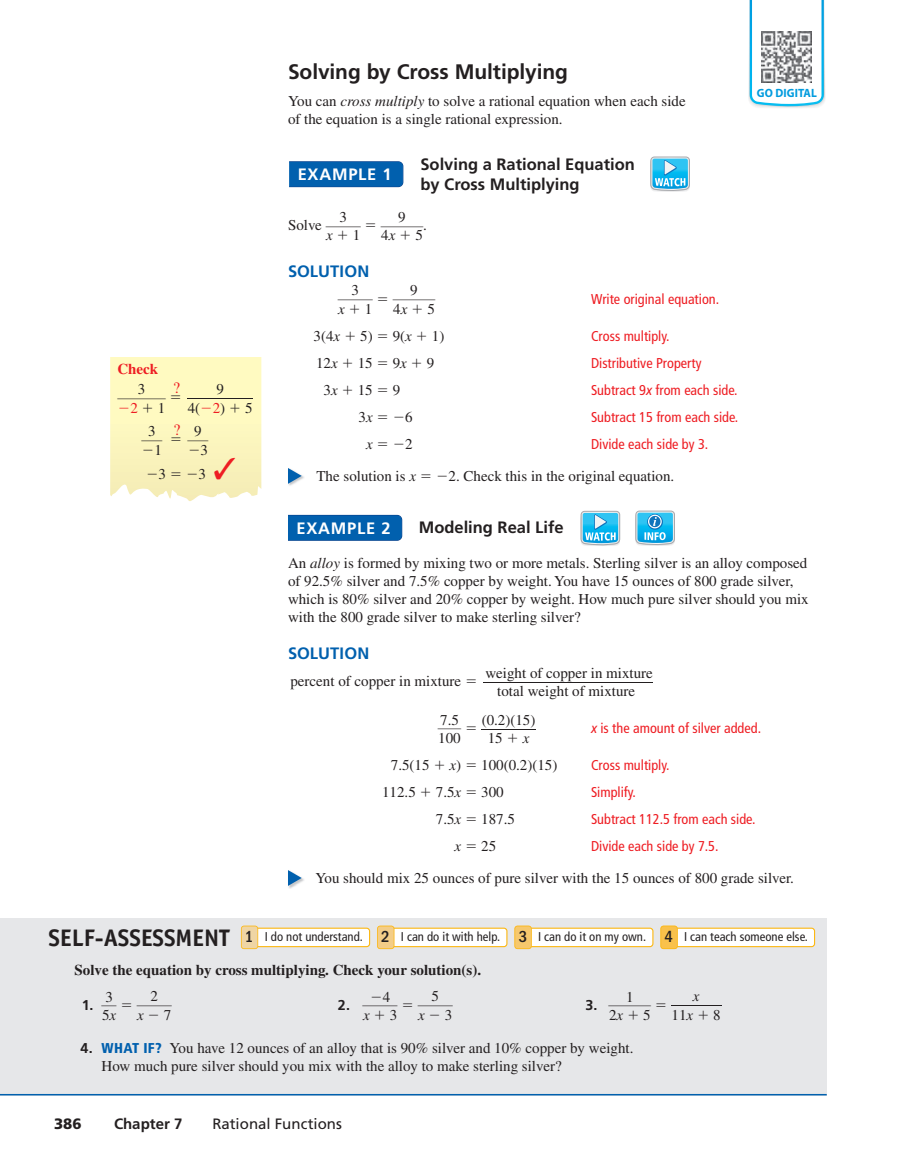
<style>
.page{position:relative;width:918px;height:1175px;background:#fff}
.page>*{position:absolute;margin:0;border:0;box-sizing:border-box;transform-origin:0 0}
.t1{font:700 21px "Frutiger LT Std";letter-spacing:-.005em;color:#231f20}
.t2{font:700 16.5px/19.5px "Frutiger LT Std";color:#231f20}
.t3{font:700 16.5px "Frutiger LT Std";letter-spacing:.045em;color:#fff}
.t4{font:700 16.5px "Frutiger LT Std";letter-spacing:.005em;color:#0160ae}
.t5{font:15.75px "Times LT Std";color:#ee1d23}
.t6{font:15px/18.5px "Times LT Std";color:#231f20}
.t7{font:700 15px "Times LT Std";color:#231f20}
.t8{font:15px "Frutiger LT Std";color:#231f20}
.t9{font:italic 15px/18.5px "Times LT Std";color:#231f20}
.t10{font:700 15px "Frutiger LT Std";color:#231f20}
.t11{font:700 15px "Times LT Std";color:#ee1d23}
.t12{font:900 15px "Frutiger LT Std";color:#231f20}
.t13{font:15px "Times LT Std";color:#ee1d23}
.t14{font:condensed 14.25px "Frutiger LT Std";color:#ee1d23}
.t15{font:700 14.25px "Frutiger LT Std";color:#231f20}
.t16{font:condensed 12.75px "Frutiger LT Std";color:#231f20}
.t17{font:700 12px "Myriad Pro";letter-spacing:.01em;color:#009bde;scale:.95 1}
.s1{color:#ee1d23}
.s2{font-style:italic}
.s3{font-style:italic;font-stretch:normal}
.s4{font-family:"Officina Sans Std";font-weight:700;font-stretch:normal;font-size:24px}
.s5{font-family:"ITC Franklin Gothic Std";font-weight:500;font-size:16.5px}
.s6{font-style:normal}
.s7{font-family:"Frutiger LT Std";font-weight:700;font-size:14.25px}
.s8{font-family:"Frutiger LT Std";font-weight:900;font-stretch:condensed;font-size:14.25px;color:#0160ae}
</style>
<div class="page">
<svg style="left:289px;top:161px;width:115px;height:27px;background:#0d66b0"></svg>
<img style="left:288px;top:475px;width:16px;height:11px">
<svg style="left:288px;top:468px;width:14px;height:16px"></svg>
<svg style="left:288px;top:515px;width:114px;height:26px;background:#0360ad"></svg>
<img style="left:288px;top:878px;width:16px;height:10px">
<svg style="left:288px;top:870px;width:14px;height:16px"></svg>
<svg style="left:651px;top:157px;width:39px;height:35px"></svg>
<svg style="left:581px;top:511px;width:39px;height:35px"></svg>
<svg style="left:636px;top:511px;width:39px;height:35px"></svg>
<svg style="left:748px;top:0;width:77px;height:108px"></svg>
<img style="left:761px;top:32px;width:51px;height:50px">
<div style="left:0;top:918px;width:827px;height:177px;background:#e6e7e9"></div>
<hr style="left:0;top:1094px;width:827px;height:1px;background:#0160ae">
<svg style="left:660px;top:925px;width:155px;height:24px;background:#f9edd2"></svg>
<svg style="left:241px;top:925px;width:129px;height:24px;background:#f8eed8"></svg>
<svg style="left:377px;top:925px;width:130px;height:24px;background:#f9edd5"></svg>
<svg style="left:514px;top:925px;width:139px;height:24px;background:#f9edd3"></svg>
<svg style="left:110px;top:357px;width:151px;height:144px;background:#fcf6c1"></svg>
<p class="t11" style="left:117px;top:363px;width:42px">Check</p>
<p class="t6" style="left:138px;top:381px;width:9px">3</p>
<p class="t13" style="left:118px;top:402px;width:21px">−2</p>
<p class="t6" style="left:158px;top:400px;width:9px">1</p>
<p class="t5" style="left:173px;top:382px;width:8px">?</p>
<p class="t6" style="left:188px;top:381px;width:39px;text-align:right">9<br>4(<span class="s1">−2</span>)</p>
<p class="t6" style="left:142px;top:423px;width:21px;text-align:center">3 −1</p>
<p class="t5" style="left:173px;top:424px;width:8px">?</p>
<p class="t6" style="left:188px;top:423px;width:21px;text-align:center">9 −3</p>
<p class="t6" style="left:146px;top:466px;width:21px">−3</p>
<p class="t6" style="left:186px;top:466px;width:52px">−3 <span class="s1">✓</span></p>
<p class="t6" style="left:245px;top:400px;width:9px">5</p>
<h1 class="t1" style="left:288px;top:63px;width:281px">Solving by Cross Multiplying</h1>
<p class="t6" style="left:288px;top:93px;width:399px;line-height:18px">You can <span class="s2">cross multiply</span> to solve a rational equation when each side of the equation is a single rational expression.</p>
<p class="t3" style="left:298px;top:168px;width:95px">EXAMPLE 1</p>
<p class="t2" style="left:420px;top:156px;width:216px">Solving a Rational Equation by Cross Multiplying</p>
<p class="t6" style="left:288px;top:217px;width:35px">Solve</p>
<p class="t6" style="left:398px;top:209px;width:9px">9</p>
<p class="t6" style="left:339px;top:209px;width:9px">3</p>
<p class="t6" style="left:423px;top:217px;width:5px">.</p>
<p class="t6" style="left:381px;top:227px;width:16px">4<span class="s2">x</span></p>
<p class="t6" style="left:415px;top:227px;width:9px">5</p>
<p class="t9" style="left:326px;top:227px;width:8px">x</p>
<p class="t6" style="left:353px;top:227px;width:9px">1</p>
<p class="t4" style="left:288px;top:264px;width:83px">SOLUTION</p>
<p class="t6" style="left:351px;top:283px;width:9px">3</p>
<p class="t9" style="left:338px;top:301px;width:8px">x</p>
<p class="t6" style="left:365px;top:301px;width:9px">1</p>
<p class="t6" style="left:410px;top:283px;width:9px">9</p>
<p class="t6" style="left:393px;top:301px;width:16px">4<span class="s2">x</span></p>
<p class="t6" style="left:427px;top:301px;width:9px">5</p>
<p class="t14" style="left:591px;top:293px;width:130px">Write original equation.</p>
<p class="t17" style="left:757px;top:86px;width:65px">GO DIGITAL</p>
<p class="t6" style="left:314px;top:328px;width:28px">3(4<span class="s2">x</span></p>
<p class="t6" style="left:360px;top:328px;width:53px">5) 9(<span class="s2">x</span></p>
<p class="t6" style="left:432px;top:328px;width:14px">1)</p>
<p class="t14" style="left:591px;top:330px;width:80px">Cross multiply.</p>
<p class="t6" style="left:316px;top:355px;width:23px">12<span class="s2">x</span></p>
<p class="t6" style="left:358px;top:355px;width:16px">15</p>
<p class="t6" style="left:393px;top:355px;width:16px">9<span class="s2">x</span></p>
<p class="t6" style="left:427px;top:355px;width:9px">9</p>
<p class="t14" style="left:591px;top:357px;width:112px">Distributive Property</p>
<p class="t6" style="left:324px;top:382px;width:16px">3<span class="s2">x</span></p>
<p class="t6" style="left:358px;top:382px;width:16px">15</p>
<p class="t6" style="left:393px;top:382px;width:9px">9</p>
<p class="t14" style="left:591px;top:384px;width:148px">Subtract 9<span class="s3">x</span> from each side.</p>
<p class="t6" style="left:359px;top:409px;width:16px">3<span class="s2">x</span></p>
<p class="t6" style="left:393px;top:409px;width:21px">−6</p>
<p class="t14" style="left:591px;top:411px;width:149px">Subtract 15 from each side.</p>
<p class="t9" style="left:366px;top:436px;width:8px">x</p>
<p class="t6" style="left:393px;top:436px;width:21px">−2</p>
<p class="t14" style="left:591px;top:438px;width:119px">Divide each side by 3.</p>
<p class="t6" style="left:316px;top:468px;width:101px">The solution is <span class="s2">x</span></p>
<p class="t6" style="left:436px;top:468px;width:240px">−2. Check this in the original equation.</p>
<p class="t3" style="left:297px;top:521px;width:95px">EXAMPLE 2</p>
<p class="t2" style="left:419px;top:519px;width:146px">Modeling Real Life</p>
<p class="t6" style="left:288px;top:555px;width:522px;line-height:18px">An <span class="s2">alloy</span> is formed by mixing two or more metals. Sterling silver is an alloy composed of 92.5% silver and 7.5% copper by weight. You have 15 ounces of 800 grade silver, which is 80% silver and 20% copper by weight. How much pure silver should you mix with the 800 grade silver to make sterling silver?</p>
<p class="t4" style="left:288px;top:647px;width:83px">SOLUTION</p>
<p class="t6" style="left:290px;top:673px;width:172px">percent of copper in mixture</p>
<p class="t6" style="left:485px;top:665px;width:169px;text-align:center">weight of copper in mixture total weight of mixture</p>
<p class="t6" style="left:438px;top:711px;width:24px">7.5<br>100</p>
<p class="t6" style="left:488px;top:711px;width:49px;text-indent:-6px">(0.2)(15)<br>15</p>
<p class="t14" style="left:591px;top:722px;width:172px"><span class="s3">x</span> is the amount of silver added.</p>
<p class="t9" style="left:523px;top:730px;width:8px">x</p>
<p class="t6" style="left:391px;top:757px;width:40px">7.5(15</p>
<p class="t6" style="left:450px;top:757px;width:109px"><span class="s2">x</span>) 100(0.2)(15)</p>
<p class="t14" style="left:591px;top:759px;width:80px">Cross multiply.</p>
<p class="t6" style="left:382px;top:784px;width:35px">112.5</p>
<p class="t6" style="left:436px;top:784px;width:27px">7.5<span class="s2">x</span></p>
<p class="t6" style="left:481px;top:784px;width:24px">300</p>
<p class="t14" style="left:591px;top:786px;width:47px">Simplify.</p>
<p class="t6" style="left:436px;top:811px;width:27px">7.5<span class="s2">x</span></p>
<p class="t6" style="left:481px;top:811px;width:35px">187.5</p>
<p class="t14" style="left:591px;top:813px;width:166px">Subtract 112.5 from each side.</p>
<p class="t9" style="left:455px;top:838px;width:8px">x</p>
<p class="t6" style="left:481px;top:838px;width:16px">25</p>
<p class="t14" style="left:591px;top:840px;width:129px">Divide each side by 7.5.</p>
<p class="t6" style="left:315px;top:870px;width:480px">You should mix 25 ounces of pure silver with the 15 ounces of 800 grade silver.</p>
<p class="t16" style="left:49px;top:931px;width:761px"><span class="s4">SELF-ASSESSMENT</span> <span class="s5">1</span> I do not understand. <span class="s5">2</span> I can do it with help. <span class="s5">3</span> I can do it on my own. <span class="s5">4</span> I can teach someone else.</p>
<p class="t7" style="left:75px;top:964px;width:408px">Solve the equation by cross multiplying. Check your solution(s).</p>
<p class="t15" style="left:82px;top:999px;width:13px">1.</p>
<p class="t6" style="left:102px;top:988px;width:16px">3<br>5<span class="s2">x</span></p>
<p class="t6" style="left:137px;top:988px;width:36px;text-align:center">2<br><span class="s2">x</span> − 7</p>
<p class="t15" style="left:338px;top:999px;width:14px">2.</p>
<p class="t6" style="left:418px;top:988px;width:36px;text-align:center">5<br><span class="s2">x</span> − 3</p>
<p class="t15" style="left:586px;top:999px;width:14px">3.</p>
<p class="t6" style="left:370px;top:988px;width:21px">−4</p>
<p class="t6" style="left:626px;top:988px;width:9px">1</p>
<p class="t9" style="left:672px;top:988px;width:29px;text-indent:21px">x<br><span class="s6">11</span>x</p>
<p class="t6" style="left:713px;top:1007px;width:9px">8</p>
<p class="t6" style="left:609px;top:1007px;width:16px">2<span class="s2">x</span></p>
<p class="t6" style="left:643px;top:1007px;width:9px">5</p>
<p class="t9" style="left:363px;top:1007px;width:8px">x</p>
<p class="t6" style="left:390px;top:1007px;width:9px">3</p>
<p class="t6" style="left:102px;top:1040px;width:533px;line-height:18px;text-indent:-21px"><span class="s7">4.</span> <span class="s8">WHAT IF?</span> You have 12 ounces of an alloy that is 90% silver and 10% copper by weight.<br>How much pure silver should you mix with the alloy to make sterling silver?</p>
<p class="t12" style="left:54px;top:1117px;width:29px">386</p>
<p class="t10" style="left:114px;top:1117px;width:70px">Chapter 7</p>
<p class="t8" style="left:212px;top:1117px;width:131px">Rational Functions</p>
</div>
